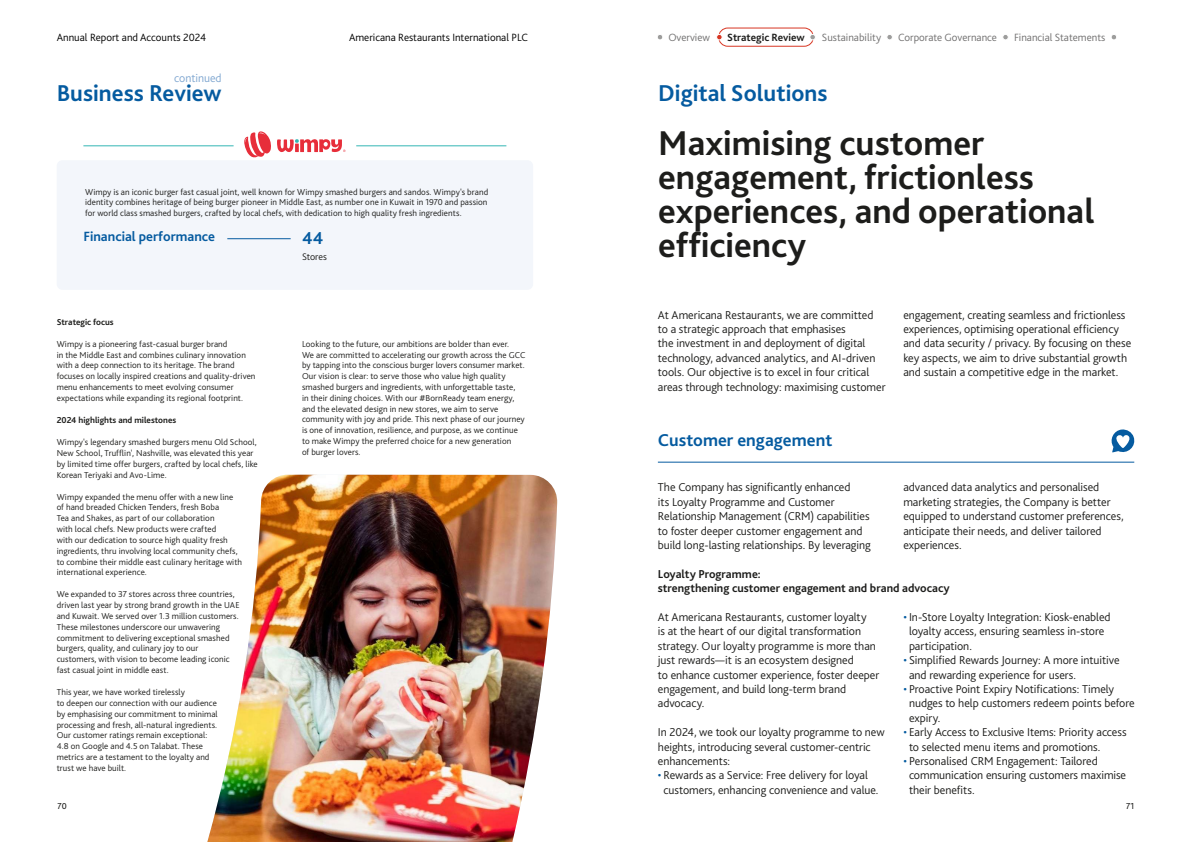
<style>
.page{position:relative;width:1191px;height:842px;background:#fff}
.page>*{position:absolute;margin:0;border:0;box-sizing:border-box;transform-origin:0 0}
.t1{font:700 36px/34px "Bliss 2";color:#1d1d1b}
.t2{font:700 24px "Bliss 2";color:#055ba0}
.t3{font:700 18px "Bliss 2";color:#055ba0}
.t4{font:700 14px "Bliss 2";color:#055ba0}
.t5{font:300 12px/14.4px "Bliss 2";letter-spacing:-.005em;color:#1d1d1b}
.t6{font:700 12px/14.4px "Bliss 2";color:#1d1d1b}
.t7{font:300 12px "Bliss 2";letter-spacing:-.005em;color:#81a8d1}
.t8{font:300 11px "Bliss 2";color:#000}
.t9{font:300 11px "Bliss 2";color:#706f6f}
.t10{font:700 11px "Bliss 2";color:#1d1d1b}
.t11{font:300 10px "Bliss 2";color:#1d1d1b}
.t12{font:300 9px/10.8px "Bliss 2";letter-spacing:.01em;color:#1d1d1b}
.t13{font:700 9px "Bliss 2";color:#1d1d1b}
.t14{font:9px "Bliss 2";color:#1d1d1b}
.s1{color:#055ba0}
</style>
<div class="page">
<svg style="left:244px;top:131px;width:101px;height:26px"></svg>
<div style="left:57px;top:160px;width:476px;height:130px;background:#f3f6fb;border-radius:6px"></div>
<hr style="left:83px;top:145px;width:151px;height:1px;background:#34b6b4">
<hr style="left:227px;top:238px;width:64px;height:1px;background:#055ba0">
<hr style="left:356px;top:145px;width:150px;height:1px;background:#34b6b4">
<hr style="left:658px;top:462px;width:476px;height:1px;background:#055ba0">
<svg style="left:1111px;top:429px;width:24px;height:24px"></svg>
<img style="left:207px;top:475px;width:351px;height:367px">
<svg style="left:657px;top:35px;width:6px;height:5px"></svg>
<div style="left:718px;top:28px;width:96px;height:19px;border:1px solid #d73623;border-radius:9px"></div>
<svg style="left:716px;top:34px;width:6px;height:6px"></svg>
<div style="left:809px;top:34px;width:7px;height:6px;border:1px solid #fff;border-radius:50%"></div>
<div style="left:886px;top:34px;width:7px;height:6px;border:1px solid #fff;border-radius:50%"></div>
<svg style="left:1003px;top:35px;width:5px;height:5px"></svg>
<div style="left:1110px;top:34px;width:7px;height:6px;border:1px solid #fff;border-radius:50%"></div>
<p class="t8" style="left:57px;top:30px;width:151px">Annual Report and Accounts 2024</p>
<p class="t8" style="left:349px;top:30px;width:180px">Americana Restaurants International PLC</p>
<p class="t9" style="left:668px;top:30px;width:43px">Overview</p>
<p class="t10" style="left:727px;top:30px;width:79px">Strategic Review</p>
<p class="t9" style="left:822px;top:30px;width:61px">Sustainability</p>
<p class="t9" style="left:898px;top:30px;width:100px">Corporate Governance</p>
<p class="t9" style="left:1014px;top:30px;width:93px">Financial Statements</p>
<h3 class="t7" style="left:174px;top:71px;width:49px">continued</h3>
<h2 class="t2" style="left:57px;top:78px;width:166px">Business Review</h2>
<p class="t12" style="left:85px;top:186px;width:405px;text-align:justify">Wimpy is an iconic burger fast casual joint, well known for Wimpy smashed burgers and sandos. Wimpy's brand identity combines heritage of being burger pioneer in Middle East, as number one in Kuwait in 1970 and passion for world class smashed burgers, crafted by local chefs, with dedication to high quality fresh ingredients.</p>
<h3 class="t3" style="left:302px;top:227px;width:23px">44</h3>
<p class="t11" style="left:302px;top:251px;width:27px">Stores</p>
<h3 class="t4" style="left:83px;top:228px;width:133px">Financial performance</h3>
<p class="t13" style="left:57px;top:316px;width:58px">Strategic focus</p>
<p class="t12" style="left:57px;top:338px;width:200px">Wimpy is a pioneering fast-casual burger brand<br>in the Middle East and combines culinary innovation with a deep connection to its heritage. The brand focuses on locally inspired creations and quality-driven menu enhancements to meet evolving consumer expectations while expanding its regional footprint.</p>
<p class="t13" style="left:57px;top:414px;width:121px">2024 highlights and milestones</p>
<p class="t12" style="left:57px;top:436px;width:202px">Wimpy's legendary smashed burgers menu Old School, New School, Trufflin', Nashville, was elevated this year by limited time offer burgers, crafted by local chefs, like Korean Teriyaki and Avo-Lime.</p>
<p class="t12" style="left:57px;top:491px;width:187px">Wimpy expanded the menu offer with a new line of hand breaded Chicken Tenders, fresh Boba<br>Tea and Shakes, as part of our collaboration<br>with local chefs. New products were crafted<br>with our dedication to source high quality fresh ingredients, thru involving local community chefs, to combine their middle east culinary heritage with international experience.</p>
<p class="t12" style="left:57px;top:589px;width:184px">We expanded to 37 stores across three countries, driven last year by strong brand growth in the UAE and Kuwait. We served over 1.3 million customers.<br>These milestones underscore our unwavering commitment to delivering exceptional smashed burgers, quality, and culinary joy to our customers, with vision to become leading iconic fast casual joint in middle east.</p>
<p class="t12" style="left:57px;top:686px;width:163px">This year, we have worked tirelessly<br>to deepen our connection with our audience by emphasising our commitment to minimal processing and fresh, all-natural ingredients.<br>Our customer ratings remain exceptional:<br>4.8 on Google and 4.5 on Talabat. These metrics are a testament to the loyalty and trust we have built.</p>
<p class="t12" style="left:302px;top:338px;width:225px">Looking to the future, our ambitions are bolder than ever.<br>We are committed to accelerating our growth across the GCC by tapping into the conscious burger lovers consumer market.<br>Our vision is clear: to serve those who value high quality smashed burgers and ingredients, with unforgettable taste,<br>in their dining choices. With our #BornReady team energy, and the elevated design in new stores, we aim to serve community with joy and pride. This next phase of our journey is one of innovation, resilience, and purpose, as we continue to make Wimpy the preferred choice for a new generation<br>of burger lovers.</p>
<h2 class="t2" style="left:658px;top:78px;width:171px">Digital Solutions</h2>
<h1 class="t1" style="left:658px;top:125px;width:438px">Maximising customer engagement, frictionless experiences, and operational efficiency</h1>
<p class="t5" style="left:658px;top:307px;width:229px">At Americana Restaurants, we are committed to a strategic approach that emphasises<br>the investment in and deployment of digital technology, advanced analytics, and AI-driven tools. Our objective is to excel in four critical areas through technology: maximising customer</p>
<p class="t5" style="left:903px;top:307px;width:229px">engagement, creating seamless and frictionless experiences, optimising operational efficiency and data security / privacy. By focusing on these key aspects, we aim to drive substantial growth and sustain a competitive edge in the market.</p>
<h3 class="t3" style="left:658px;top:429px;width:176px">Customer engagement</h3>
<h3 class="t5" style="left:658px;top:480px;width:214px">The Company has significantly enhanced<br>its Loyalty Programme and Customer Relationship Management (CRM) capabilities to foster deeper customer engagement and build long-lasting relationships. By leveraging</h3>
<h3 class="t5" style="left:903px;top:480px;width:222px">advanced data analytics and personalised marketing strategies, the Company is better equipped to understand customer preferences, anticipate their needs, and deliver tailored experiences.</h3>
<h3 class="t6" style="left:658px;top:566px;width:293px">Loyalty Programme:<br>strengthening customer engagement and brand advocacy</h3>
<p class="t5" style="left:658px;top:610px;width:223px">At Americana Restaurants, customer loyalty<br>is at the heart of our digital transformation strategy. Our loyalty programme is more than just rewards—it is an ecosystem designed<br>to enhance customer experience, foster deeper engagement, and build long-term brand advocacy.</p>
<h3 class="t5" style="left:658px;top:725px;width:228px">In 2024, we took our loyalty programme to new heights, introducing several customer-centric enhancements:</h3>
<h3 class="t5" style="left:663px;top:768px;width:216px;text-indent:-6px"><span class="s1">•</span> Rewards as a Service: Free delivery for loyal customers, enhancing convenience and value.</h3>
<h3 class="t5" style="left:909px;top:610px;width:203px;text-indent:-6px"><span class="s1">•</span> In-Store Loyalty Integration: Kiosk-enabled loyalty access, ensuring seamless in-store participation.</h3>
<h3 class="t5" style="left:909px;top:653px;width:212px;text-indent:-6px"><span class="s1">•</span> Simplified Rewards Journey: A more intuitive and rewarding experience for users.</h3>
<h3 class="t5" style="left:909px;top:682px;width:227px;text-indent:-6px"><span class="s1">•</span> Proactive Point Expiry Notifications: Timely nudges to help customers redeem points before expiry.</h3>
<h3 class="t5" style="left:909px;top:725px;width:219px;text-indent:-6px"><span class="s1">•</span> Early Access to Exclusive Items: Priority access to selected menu items and promotions.</h3>
<h3 class="t5" style="left:909px;top:754px;width:219px;text-indent:-6px"><span class="s1">•</span> Personalised CRM Engagement: Tailored communication ensuring customers maximise their benefits.</h3>
<p class="t14" style="left:58px;top:800px;width:11px">70</p>
<p class="t14" style="left:1126px;top:800px;width:10px">71</p>
</div>
